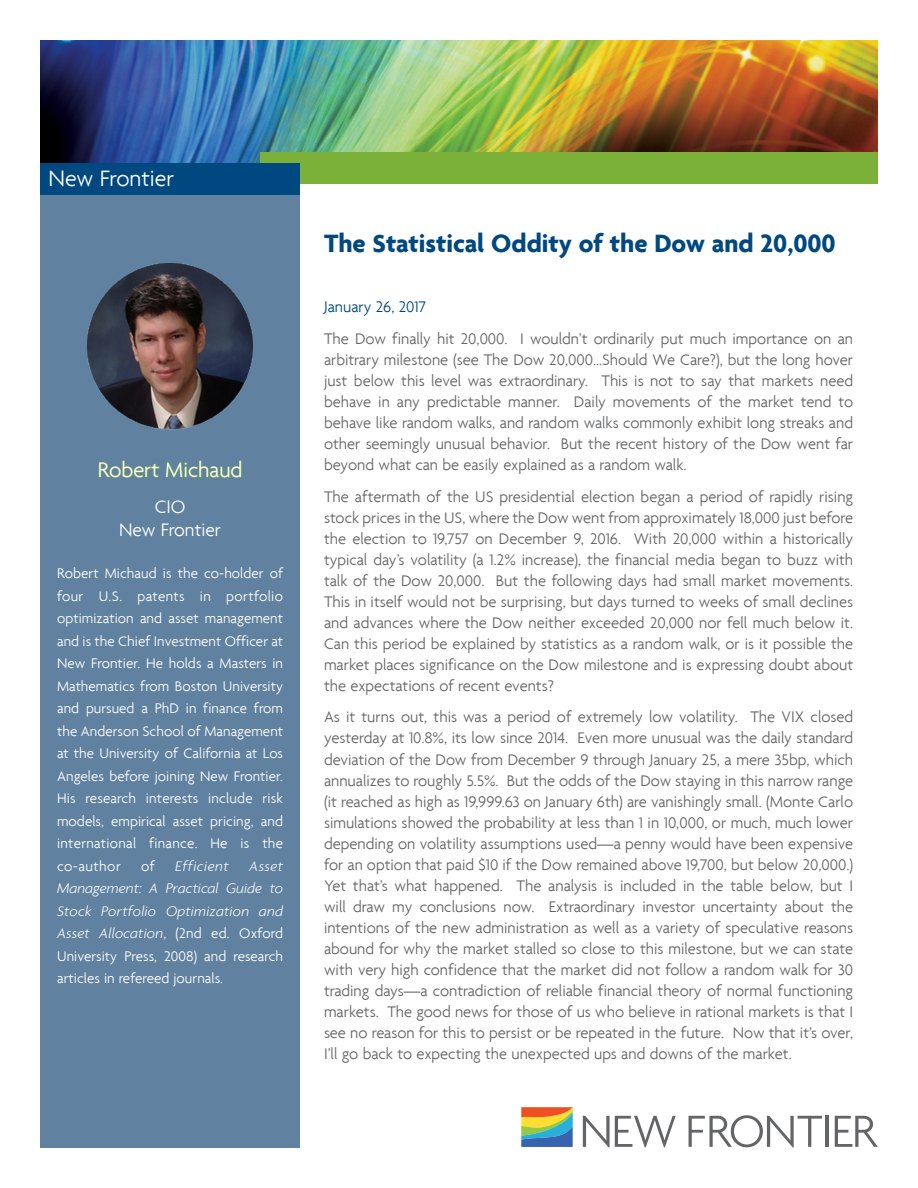
<style>
.page{position:relative;width:918px;height:1188px;background:#fff}
.page>*{position:absolute;margin:0;border:0;box-sizing:border-box;transform-origin:0 0}
.t1{font:700 27px "Agenda";color:#004880}
.t2{font:300 24px "Agenda";color:#fff}
.t3{font:300 22.5px "Agenda";color:#fff}
.t4{font:300 19.5px/22.5px "Agenda";color:#fff;text-align:center}
.t5{font:300 16.5px/21px "Agenda";color:#636466;text-align:justify}
.t6{font:300 16.5px "Agenda";color:#004880}
.t7{font:300 15px/22.5px "Agenda";letter-spacing:.02em;color:#fff;text-align:justify}
.t8{font:italic 300 15px/22.5px "Agenda";letter-spacing:.015em;color:#fff;text-align:justify}
.t9{font:italic 300 15px "Agenda";letter-spacing:.035em;color:#fff}
.s1{font-style:normal}
</style>
<div class="page">
<div style="left:40px;top:162px;width:260px;height:986px;background:#6082a0"></div>
<img style="left:87px;top:264px;width:166px;height:166px">
<svg style="left:99px;top:461px;width:61px;height:17px"></svg>
<svg style="left:166px;top:460px;width:76px;height:18px"></svg>
<svg style="left:583px;top:1116px;width:93px;height:32px"></svg>
<svg style="left:689px;top:1115px;width:133px;height:33px"></svg>
<hr style="left:826px;top:1116px;width:3px;height:31px;background:#636466">
<svg style="left:835px;top:1116px;width:43px;height:31px"></svg>
<svg style="left:521px;top:1108px;width:52px;height:39px;background:#8f9779"></svg>
<img style="left:40px;top:40px;width:838px;height:123px">
<div style="left:260px;top:152px;width:618px;height:32px;background:#7bb138"></div>
<div style="left:40px;top:163px;width:260px;height:32px;background:#004880"></div>
<h2 class="t2" style="left:48px;top:164px;width:127px">New Frontier</h2>
<h3 class="t3" style="left:98px;top:457px;width:146px">Robert Michaud</h3>
<p class="t4" style="left:119px;top:495px;width:104px">CIO<br>New Frontier</p>
<p class="t7" style="left:57px;top:562px;width:228px">Robert Michaud is the co-holder of four U.S. patents in portfolio optimization and asset management and is the Chief Investment Officer at New Frontier. He holds a Masters in Mathematics from Boston University and pursued a PhD in finance from the Anderson School of Management at the University of California at Los Angeles before joining New Frontier.<br>His research interests include risk models, empirical asset pricing, and international finance. He is the co-author</p>
<p class="t7" style="left:141px;top:855px;width:15px">of</p>
<p class="t9" style="left:175px;top:857px;width:55px">Efficient</p>
<p class="t8" style="left:57px;top:855px;width:228px;text-indent:192px">Asset Management: A Practical Guide to Stock Portfolio Optimization and Asset Allocation<span class="s1">, (2nd ed. Oxford University Press, 2008) and research articles in refereed journals.</span></p>
<h1 class="t1" style="left:324px;top:226px;width:513px">The Statistical Oddity of the Dow and 20,000</h1>
<p class="t6" style="left:324px;top:297px;width:104px">January 26, 2017</p>
<p class="t5" style="left:324px;top:328px;width:531px">The Dow finally hit 20,000. I wouldn’t ordinarily put much importance on an arbitrary milestone (see The Dow 20,000...Should We Care?), but the long hover just below this level was extraordinary. This is not to say that markets need behave in any predictable manner. Daily movements of the market tend to behave like random walks, and random walks commonly exhibit long streaks and other seemingly unusual behavior. But the recent history of the Dow went far beyond what can be easily explained as a random walk.</p>
<p class="t5" style="left:324px;top:486px;width:531px">The aftermath of the US presidential election began a period of rapidly rising stock prices in the US, where the Dow went from approximately 18,000 just before the election to 19,757 on December 9, 2016. With 20,000 within a historically typical day’s volatility (a 1.2% increase), the financial media began to buzz with talk of the Dow 20,000. But the following days had small market movements.<br>This in itself would not be surprising, but days turned to weeks of small declines and advances where the Dow neither exceeded 20,000 nor fell much below it.<br>Can this period be explained by statistics as a random walk, or is it possible the market places significance on the Dow milestone and is expressing doubt about the expectations of recent events?</p>
<p class="t5" style="left:324px;top:706px;width:531px">As it turns out, this was a period of extremely low volatility. The VIX closed yesterday at 10.8%, its low since 2014. Even more unusual was the daily standard deviation of the Dow from December 9 through January 25, a mere 35bp, which annualizes to roughly 5.5%. But the odds of the Dow staying in this narrow range (it reached as high as 19,999.63 on January 6th) are vanishingly small. (Monte Carlo simulations showed the probability at less than 1 in 10,000, or much, much lower depending on volatility assumptions used—a penny would have been expensive for an option that paid $10 if the Dow remained above 19,700, but below 20,000.)<br>Yet that’s what happened. The analysis is included in the table below, but I will draw my conclusions now. Extraordinary investor uncertainty about the intentions of the new administration as well as a variety of speculative reasons abound for why the market stalled so close to this milestone, but we can state with very high confidence that the market did not follow a random walk for 30 trading days—a contradiction of reliable financial theory of normal functioning markets. The good news for those of us who believe in rational markets is that I see no reason for this to persist or be repeated in the future. Now that it’s over, I’ll go back to expecting the unexpected ups and downs of the market.</p>
</div>
